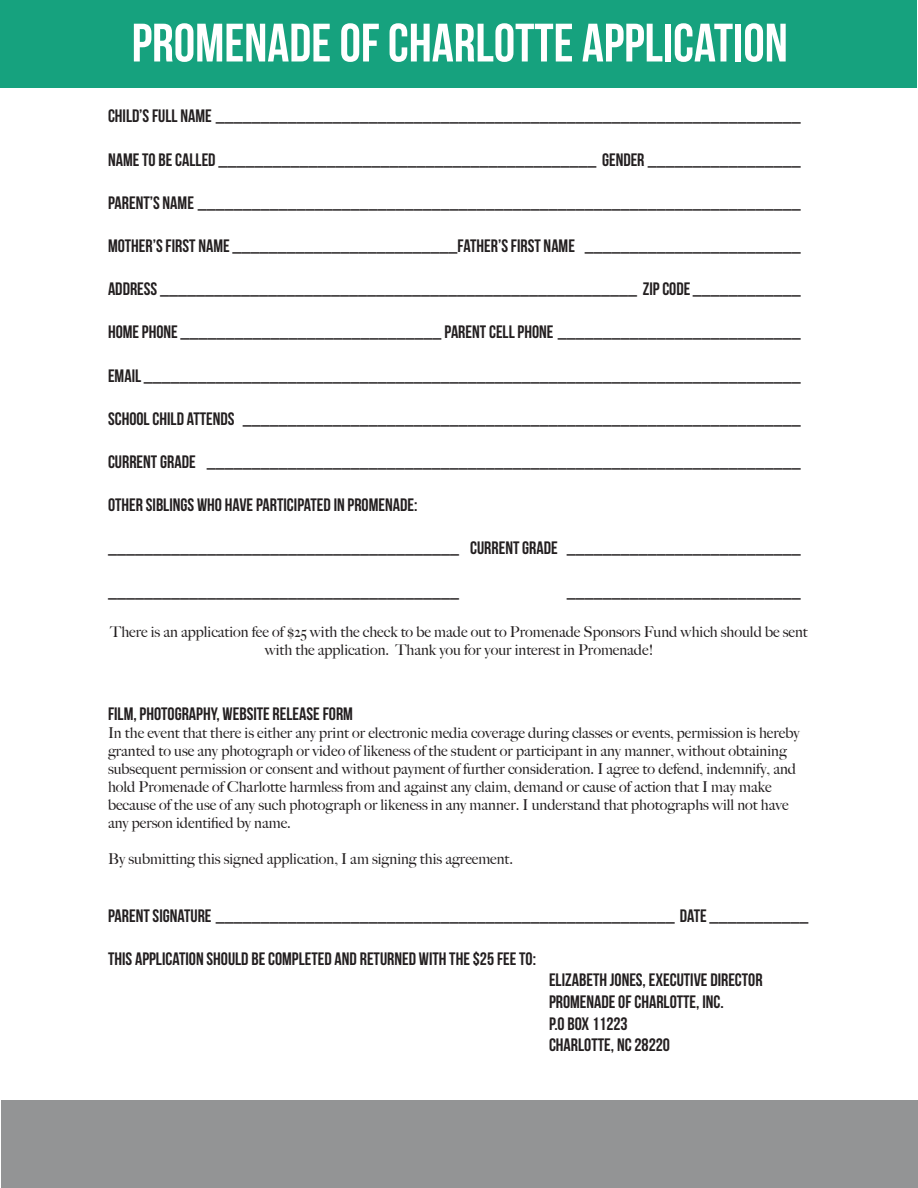
<style>
.page{position:relative;width:918px;height:1188px;background:#fff}
.page>*{position:absolute;margin:0;border:0;box-sizing:border-box;transform-origin:0 0}
.t1{font:54px "Bebas Neue";color:#fff}
.t2{font:18px "Bebas Neue";color:#231f20}
.t3{font:500 15px/18px "Big Caslon";color:#231f20;text-align:center}
</style>
<div class="page">
<div style="left:1px;top:1px;width:916px;height:87px;background:#16a27e"></div>
<div style="left:2px;top:1100px;width:916px;height:87px;background:#939495"></div>
<p class="t1" style="left:132px;top:13px;width:658px">PROMENADE OF CHARLOTTE APPLICATION</p>
<p class="t2" style="left:108px;top:106px;width:694px">CHILD’S FULL NAME _________________________________________________________________</p>
<p class="t2" style="left:108px;top:150px;width:694px">NAME TO BE CALLED __________________________________________ GENDER _________________</p>
<p class="t2" style="left:108px;top:193px;width:694px">PARENT’S NAME ___________________________________________________________________</p>
<p class="t2" style="left:108px;top:236px;width:694px">MOTHER’S FIRST NAME _________________________FATHER’S FIRST NAME ________________________</p>
<p class="t2" style="left:108px;top:279px;width:694px">ADDRESS _____________________________________________________ ZIP CODE ____________</p>
<p class="t2" style="left:108px;top:322px;width:694px">HOME PHONE _____________________________ PARENT CELL PHONE ___________________________</p>
<p class="t2" style="left:108px;top:366px;width:694px">EMAIL _________________________________________________________________________</p>
<p class="t2" style="left:108px;top:409px;width:694px">SCHOOL CHILD ATTENDS ______________________________________________________________</p>
<p class="t2" style="left:108px;top:452px;width:694px">CURRENT GRADE __________________________________________________________________</p>
<p class="t2" style="left:108px;top:495px;width:311px">OTHER SIBLINGS WHO HAVE PARTICIPATED IN PROMENADE:</p>
<p class="t2" style="left:108px;top:538px;width:694px">_______________________________________ CURRENT GRADE __________________________</p>
<p class="t2" style="left:108px;top:582px;width:352px">_______________________________________</p>
<p class="t2" style="left:567px;top:582px;width:235px">__________________________</p>
<p class="t3" style="left:110px;top:622px;width:699px">There is an application fee of $25 with the check to be made out to Promenade Sponsors Fund which should be sent with the application. Thank you for your interest in Promenade!</p>
<p class="t2" style="left:108px;top:704px;width:246px">FILM, PHOTOGRAPHY, WEBSITE RELEASE FORM</p>
<p class="t3" style="left:108px;top:723px;width:693px;text-align:left">In the event that there is either any print or electronic media coverage during classes or events, permission is hereby granted to use any photograph or video of likeness of the student or participant in any manner, without obtaining subsequent permission or consent and without payment of further consideration. I agree to defend, indemnify, and hold Promenade of Charlotte harmless from and against any claim, demand or cause of action that I may make because of the use of any such photograph or likeness in any manner. I understand that photographs will not have any person identified by name.</p>
<p class="t3" style="left:108px;top:849px;width:407px">By submitting this signed application, I am signing this agreement.</p>
<p class="t2" style="left:108px;top:906px;width:702px">PARENT SIGNATURE ___________________________________________________ DATE ___________</p>
<p class="t2" style="left:108px;top:949px;width:430px">THIS APPLICATION SHOULD BE COMPLETED AND RETURNED WITH THE $25 FEE TO:</p>
<p class="t2" style="left:549px;top:970px;width:215px">ELIZABETH JONES, EXECUTIVE DIRECTOR</p>
<p class="t2" style="left:549px;top:992px;width:176px">PROMENADE OF CHARLOTTE, INC.</p>
<p class="t2" style="left:549px;top:1014px;width:80px">P.O BOX 11223</p>
<p class="t2" style="left:549px;top:1035px;width:123px">CHARLOTTE, NC 28220</p>
</div>
